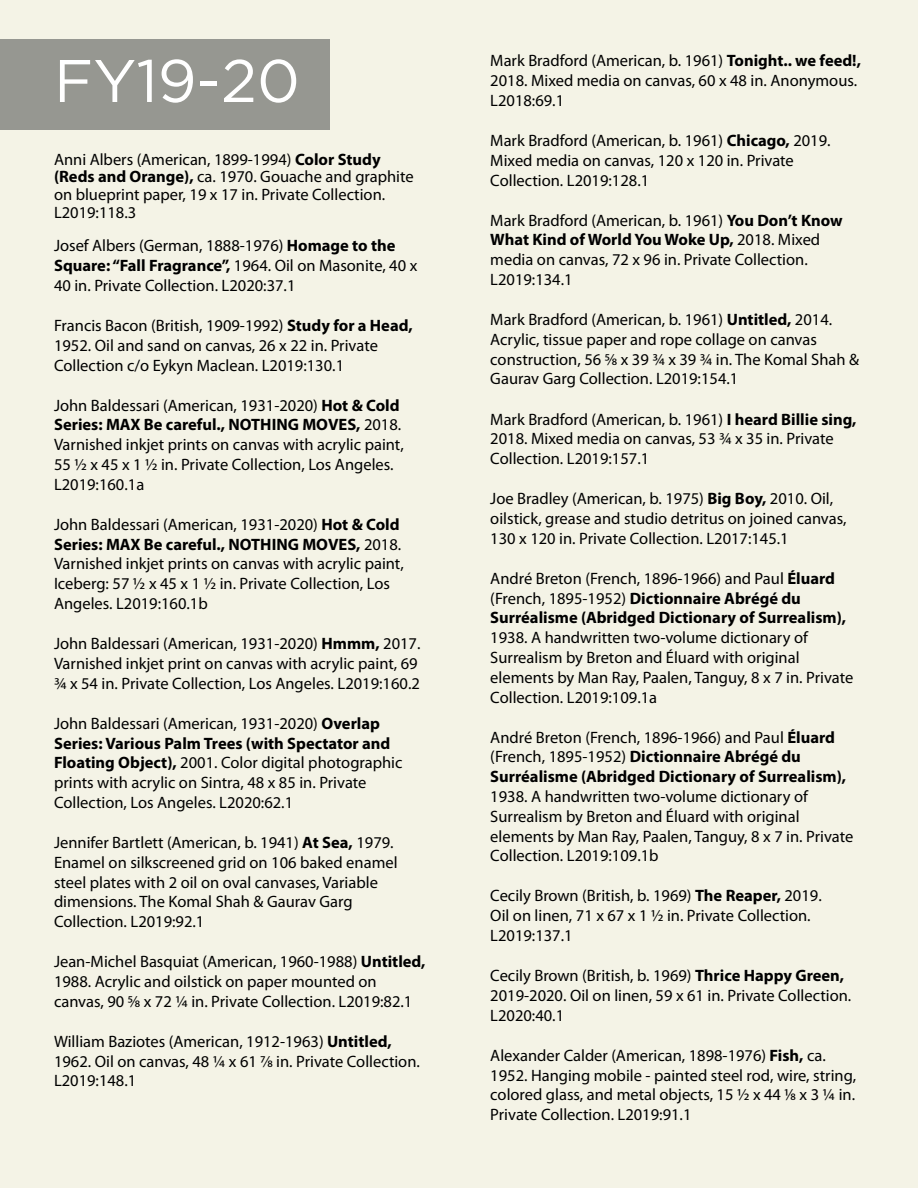
<style>
.page{position:relative;width:918px;height:1188px;background:#f4f3e6}
.page>*{position:absolute;margin:0;border:0;box-sizing:border-box;transform-origin:0 0}
.t1{font:60px "Gotham";color:#fff}
.t2{font:16.5px/19.8px "Myriad Pro";color:#000}
.t3{font:700 16.5px/19.8px "Myriad Pro";color:#000}
.s1{font-weight:700}
.s2{font-weight:400}
</style>
<div class="page">
<div style="left:0;top:39px;width:329px;height:90px;background:#969791"></div>
<h1 class="t1" style="left:54px;top:42px;width:247px">FY19-20</h1>
<p class="t2" style="left:54px;top:150px;width:361px;line-height:17.9px">Anni Albers (American, 1899-1994) <span class="s1">Color Study (Reds and Orange),</span> ca. 1970. Gouache and graphite on blueprint paper, 19 x 17 in. Private Collection.<br>L2019:118.3</p>
<p class="t2" style="left:54px;top:236px;width:365px">Josef Albers (German, 1888-1976) <span class="s1">Homage to the<br>Square: “Fall Fragrance”,</span> 1964. Oil on Masonite, 40 x<br>40 in. Private Collection. L2020:37.1</p>
<p class="t2" style="left:54px;top:315px;width:360px">Francis Bacon (British, 1909-1992) <span class="s1">Study for a Head,<br></span>1952. Oil and sand on canvas, 26 x 22 in. Private<br>Collection c/o Eykyn Maclean. L2019:130.1</p>
<p class="t2" style="left:54px;top:395px;width:351px">John Baldessari (American, 1931-2020) <span class="s1">Hot &amp; Cold Series: MAX Be careful., NOTHING MOVES,</span> 2018.<br>Varnished inkjet prints on canvas with acrylic paint, 55 ½ x 45 x 1 ½ in. Private Collection, Los Angeles.<br>L2019:160.1a</p>
<p class="t2" style="left:54px;top:514px;width:351px">John Baldessari (American, 1931-2020) <span class="s1">Hot &amp; Cold Series: MAX Be careful., NOTHING MOVES,</span> 2018.<br>Varnished inkjet prints on canvas with acrylic paint, Iceberg: 57 ½ x 45 x 1 ½ in. Private Collection, Los Angeles. L2019:160.1b</p>
<p class="t2" style="left:54px;top:633px;width:368px">John Baldessari (American, 1931-2020) <span class="s1">Hmmm,</span> 2017.<br>Varnished inkjet print on canvas with acrylic paint, 69 ¾ x 54 in. Private Collection, Los Angeles. L2019:160.2</p>
<p class="t2" style="left:54px;top:713px;width:350px">John Baldessari (American, 1931-2020) <span class="s1">Overlap Series: Various Palm Trees (with Spectator and Floating Object),</span> 2001. Color digital photographic prints with acrylic on Sintra, 48 x 85 in. Private Collection, Los Angeles. L2020:62.1</p>
<p class="t2" style="left:54px;top:832px;width:345px">Jennifer Bartlett (American, b. 1941) <span class="s1">At Sea,</span> 1979.<br>Enamel on silkscreened grid on 106 baked enamel steel plates with 2 oil on oval canvases, Variable dimensions. The Komal Shah &amp; Gaurav Garg Collection. L2019:92.1</p>
<p class="t2" style="left:54px;top:952px;width:373px">Jean-Michel Basquiat (American, 1960-1988) <span class="s1">Untitled,<br></span>1988. Acrylic and oilstick on paper mounted on canvas, 90 5/8 x 72 ¼ in. Private Collection. L2019:82.1</p>
<p class="t2" style="left:54px;top:1031px;width:367px">William Baziotes (American, 1912-1963) <span class="s1">Untitled,<br></span>1962. Oil on canvas, 48 ¼ x 61 7/8 in. Private Collection.<br>L2019:148.1</p>
<p class="t2" style="left:490px;top:51px;width:372px">Mark Bradford (American, b. 1961) <span class="s1">Tonight.. we feed!,<br></span>2018. Mixed media on canvas, 60 x 48 in. Anonymous.<br>L2018:69.1</p>
<p class="t2" style="left:490px;top:130px;width:342px">Mark Bradford (American, b. 1961) <span class="s1">Chicago,</span> 2019.<br>Mixed media on canvas, 120 x 120 in. Private<br>Collection. L2019:128.1</p>
<p class="t2" style="left:490px;top:210px;width:354px">Mark Bradford (American, b. 1961) <span class="s1">You Don’t Know What Kind of World You Woke Up,</span> 2018. Mixed media on canvas, 72 x 96 in. Private Collection.<br>L2019:134.1</p>
<p class="t2" style="left:490px;top:309px;width:370px">Mark Bradford (American, b. 1961) <span class="s1">Untitled,</span> 2014.<br>Acrylic, tissue paper and rope collage on canvas construction, 56 5/8 x 39 ¾ x 39 ¾ in. The Komal Shah &amp; Gaurav Garg Collection. L2019:154.1</p>
<p class="t2" style="left:490px;top:409px;width:368px">Mark Bradford (American, b. 1961) <span class="s1">I heard Billie sing,<br></span>2018. Mixed media on canvas, 53 ¾ x 35 in. Private<br>Collection. L2019:157.1</p>
<p class="t2" style="left:490px;top:488px;width:358px">Joe Bradley (American, b. 1975) <span class="s1">Big Boy,</span> 2010. Oil, oilstick, grease and studio detritus on joined canvas,<br>130 x 120 in. Private Collection. L2017:145.1</p>
<p class="t3" style="left:490px;top:568px;width:357px"><span class="s2">André Breton (French, 1896-1966) and Paul</span> Éluard <span class="s2">(French, 1895-1952)</span> Dictionnaire Abrégé du<br>Surréalisme (Abridged Dictionary of Surrealism),</p>
<p class="t2" style="left:490px;top:628px;width:365px">1938. A handwritten two-volume dictionary of Surrealism by Breton and Éluard with original elements by Man Ray, Paalen, Tanguy, 8 x 7 in. Private Collection. L2019:109.1a</p>
<p class="t3" style="left:490px;top:727px;width:357px"><span class="s2">André Breton (French, 1896-1966) and Paul</span> Éluard <span class="s2">(French, 1895-1952)</span> Dictionnaire Abrégé du<br>Surréalisme (Abridged Dictionary of Surrealism),</p>
<p class="t2" style="left:490px;top:786px;width:365px">1938. A handwritten two-volume dictionary of Surrealism by Breton and Éluard with original elements by Man Ray, Paalen, Tanguy, 8 x 7 in. Private Collection. L2019:109.1b</p>
<p class="t2" style="left:490px;top:886px;width:333px">Cecily Brown (British, b. 1969) <span class="s1">The Reaper,</span> 2019.<br>Oil on linen, 71 x 67 x 1 ½ in. Private Collection.<br>L2019:137.1</p>
<p class="t2" style="left:490px;top:965px;width:362px">Cecily Brown (British, b. 1969) <span class="s1">Thrice Happy Green,<br></span>2019-2020. Oil on linen, 59 x 61 in. Private Collection.<br>L2020:40.1</p>
<p class="t2" style="left:490px;top:1045px;width:367px">Alexander Calder (American, 1898-1976) <span class="s1">Fish,</span> ca.<br>1952. Hanging mobile - painted steel rod, wire, string, colored glass, and metal objects, 15 ½ x 44 1/8 x 3 ¼ in.<br>Private Collection. L2019:91.1</p>
</div>
